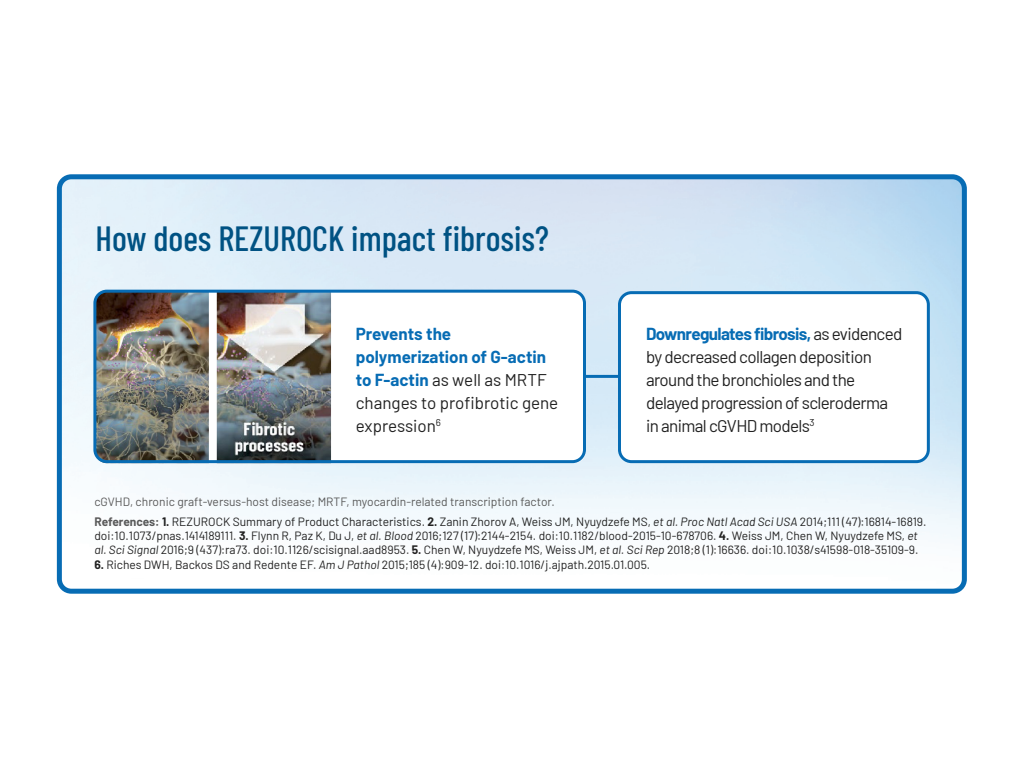
<style>
.page{position:relative;width:1024px;height:768px;background:#fff}
.page>*{position:absolute;margin:0;border:0;box-sizing:border-box;transform-origin:0 0}
.Header_2_L_-_h2l{font:500 35px "Barlow Condensed";color:#005283}
.Body_L_-_bl{font:17px/23px "Barlow";letter-spacing:-.035em;color:#212121}
.Body_L_-_bl-2{font:17px/23px "Barlow";color:#212121}
.Numbers_Small_-_ol_sml{font:12px/14.4px "Barlow";color:#212121}
.Footnotes_-_fn{font:12px "Barlow";color:#595959}
.s1{font-weight:700;color:#076cb4}
.s2{font-weight:700;color:#595959}
.s3{font-weight:700}
.s4{font-style:italic}
</style>
<div class="page">
<img style="left:63px;top:180px;width:898px;height:408px">
<div style="left:57px;top:174px;width:910px;height:420px;border:5px solid #076cb4;border-radius:12px"></div>
<div style="left:95px;top:291px;width:491px;height:172px;background:#fff;border-radius:12px"></div>
<img style="left:95px;top:291px;width:236px;height:172px">
<hr style="left:586px;top:375px;width:48px;height:3px;background:#076cb4">
<div style="left:620px;top:293px;width:308px;height:169px;background:#fff;border-radius:12px"></div>
<div style="left:618px;top:291px;width:312px;height:172px;border:3px solid #076cb4;border-radius:12px"></div>
<div style="left:93px;top:290px;width:493px;height:173px;border:3px solid #076cb4;border-radius:12px"></div>
<h2 class="Header_2_L_-_h2l" style="left:95px;top:213px;width:455px">How does REZUROCK impact fibrosis?</h2>
<p class="Body_L_-_bl-2" style="left:356px;top:321px;width:204px"><span class="s1">Prevents the polymerization of G-actin to F-actin</span> as well as MRTF changes to profibrotic gene expression<sup>6</sup></p>
<p class="Body_L_-_bl" style="left:646px;top:321px;width:258px"><span class="s1">Downregulates fibrosis,</span> as evidenced by decreased collagen deposition around the bronchioles and the delayed progression of scleroderma in animal cGVHD models<sup>3</sup></p>
<p class="Footnotes_-_fn" style="left:94px;top:492px;width:462px">cGVHD, chronic graft-versus-host disease; MRTF, myocardin-related transcription factor.</p>
<p class="Numbers_Small_-_ol_sml" style="left:94px;top:513px;width:834px"><span class="s2">References:</span> <span class="s3">1.</span> REZUROCK Summary of Product Characteristics. <span class="s3">2.</span> Zanin Zhorov A, Weiss JM, Nyuydzefe MS, <span class="s4">et al. Proc Natl Acad Sci USA</span> 2014;111 (47):16814-16819. doi:10.1073/pnas.1414189111. <span class="s3">3.</span> Flynn R, Paz K, Du J, <span class="s4">et al. Blood</span> 2016;127 (17):2144-2154. doi:10.1182/blood-2015-10-678706. <span class="s3">4.</span> Weiss JM, Chen W, Nyuydzefe MS, <span class="s4">et al. Sci Signal</span> 2016;9 (437):ra73. doi:10.1126/scisignal.aad8953. <span class="s3">5.</span> Chen W, Nyuydzefe MS, Weiss JM, <span class="s4">et al. Sci Rep</span> 2018;8 (1):16636. doi:10.1038/s41598-018-35109-9.</p>
<p class="Numbers_Small_-_ol_sml" style="left:94px;top:556px;width:557px"><span class="s3">6.</span> Riches DWH, Backos DS and Redente EF. <span class="s4">Am J Pathol</span> 2015;185 (4):909-12. doi:10.1016/j.ajpath.2015.01.005.</p>
</div>
